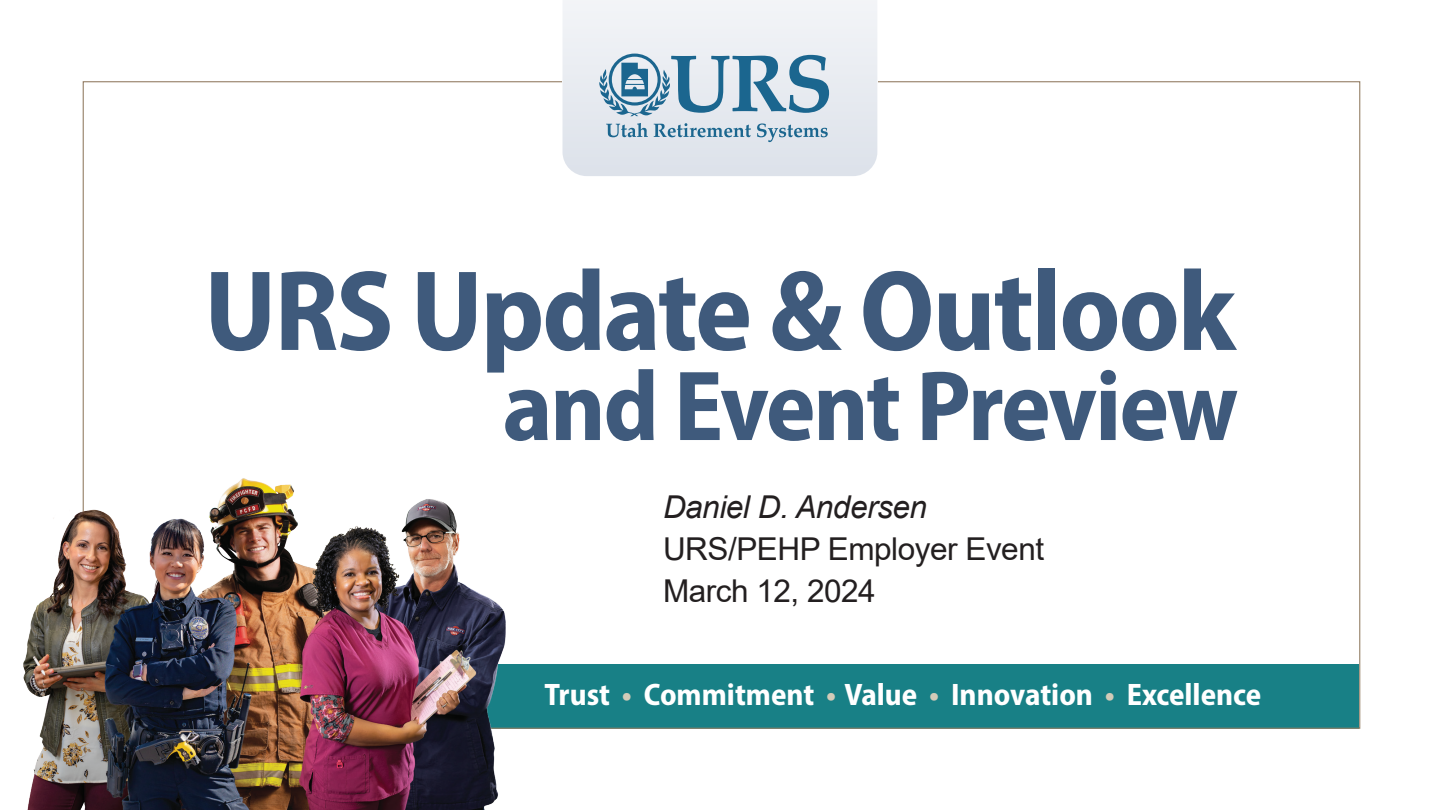
<style>
.page{position:relative;width:1440px;height:810px;background:#fff}
.page>*{position:absolute;margin:0;border:0;box-sizing:border-box;transform-origin:0 0}
.t1{font:700 semi-condensed 115.5px "Myriad Pro";letter-spacing:-.02em;color:#3f5a7c}
.t2{font:700 semi-condensed 100.5px "Myriad Pro";letter-spacing:-.025em;color:#3f5a7c}
.t3{font:31.5px/42px "Arial";letter-spacing:-.015em;color:#231f20}
.t4{font:italic 31.5px "Arial";letter-spacing:-.015em;color:#231f20}
.t5{font:700 semi-condensed 31.2px "Myriad Pro";color:#fff}
.s1{color:#d2cbb8}
</style>
<div class="page">
<div style="left:87px;top:664px;width:1272px;height:65px;background:#188086"></div>
<img style="left:23px;top:469px;width:490px;height:341px">
<svg style="left:562px;top:0;width:315px;height:176px;fill:#eaedf2"></svg>
<svg style="left:606px;top:123px;width:42px;height:14px"></svg>
<svg style="left:654px;top:123px;width:97px;height:14px"></svg>
<svg style="left:757px;top:123px;width:71px;height:19px"></svg>
<svg style="left:599px;top:54px;width:230px;height:62px;background:#9bb9cc"></svg>
<h1 class="t1" style="left:204px;top:237px;width:1033px">URS Update &amp; Outlook</h1>
<h2 class="t2" style="left:503px;top:342px;width:737px">and Event Preview</h2>
<p class="t4" style="left:663px;top:486px;width:265px">Daniel D. Andersen</p>
<p class="t3" style="left:663px;top:528px;width:383px">URS/PEHP Employer Event<br>March 12, 2024</p>
<p class="t5" style="left:544px;top:674px;width:718px">Trust <span class="s1">•</span> Commitment <span class="s1">•</span> Value <span class="s1">•</span> Innovation <span class="s1">•</span> Excellence</p>
</div>
